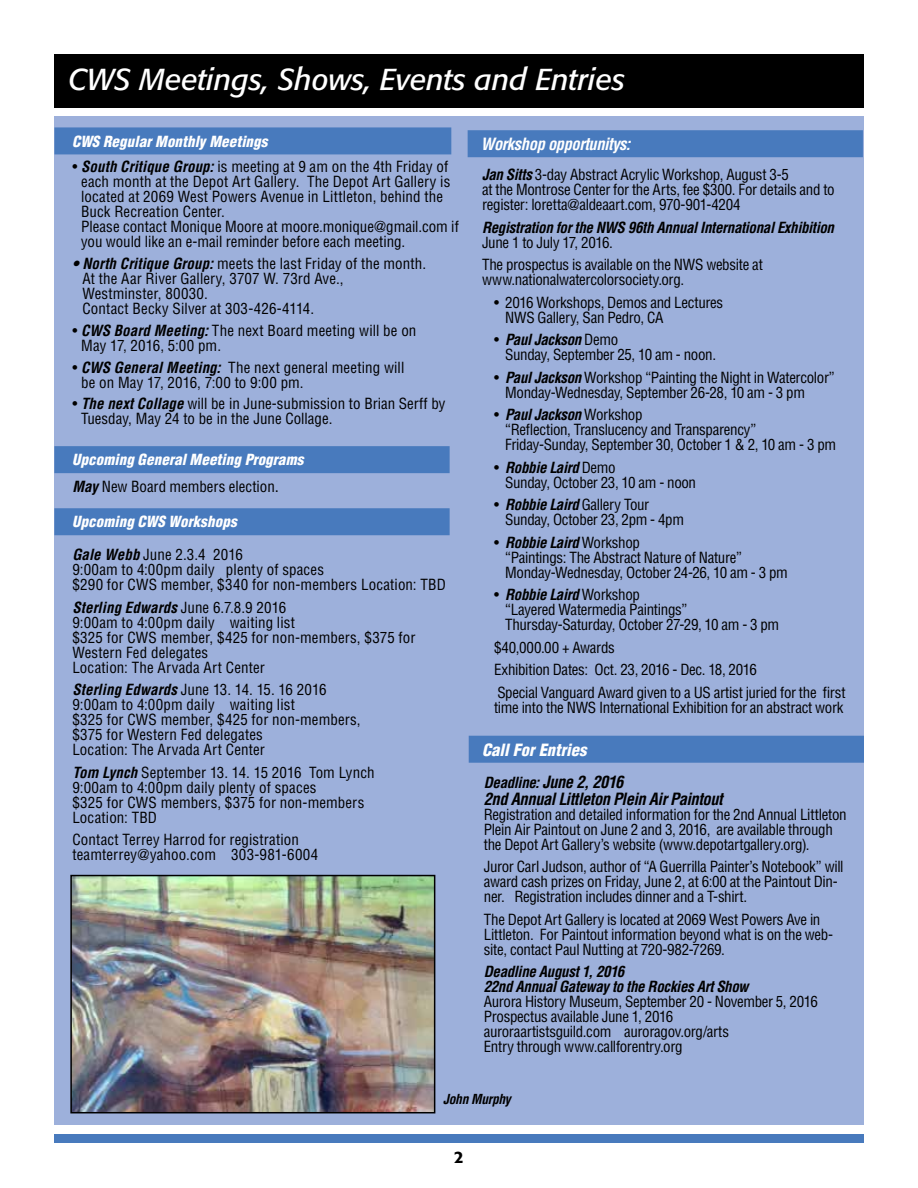
<style>
.page{position:relative;width:918px;height:1188px;background:#fff}
.page>*{position:absolute;margin:0;border:0;box-sizing:border-box;transform-origin:0 0}
.t1{font:italic 30px "Formata";color:#fff}
.t2{font:italic 700 condensed 16.5px/16.5px "Helvetica";letter-spacing:-.03em;color:#000}
.t3{font:italic 700 condensed 16.5px "Helvetica";letter-spacing:-.025em;color:#fff}
.t4{font:italic 900 condensed 16.5px "Helvetica";color:#fff}
.t5{font:500 16.5px "Formata";color:#000}
.t6{font:condensed 15px/15px "Helvetica";letter-spacing:-.015em;color:#000}
.t7{font:condensed 15px/15px "Helvetica";letter-spacing:.01em;color:#000}
.t8{font:condensed 15px/15px "Helvetica";letter-spacing:.005em;color:#000}
.t9{font:italic 700 condensed 15px/15px "Helvetica";letter-spacing:-.025em;color:#000}
.t10{font:italic 900 condensed 15px "Helvetica";letter-spacing:.005em;color:#fff}
.t11{font:italic 700 condensed 13.5px "Helvetica";letter-spacing:-.02em;color:#000}
.s1{font-weight:700;font-style:italic}
.s2{font-size:16.5px}
.s3{font-size:15px}
</style>
<div class="page">
<div style="left:54px;top:116px;width:810px;height:1009px;background:#9db0db"></div>
<div style="left:54px;top:1134px;width:810px;height:9px;background:#487abd"></div>
<div style="left:54px;top:54px;width:810px;height:54px;background:#000"></div>
<div style="left:54px;top:446px;width:396px;height:27px;background:#487abd"></div>
<div style="left:54px;top:508px;width:396px;height:27px;background:#487abd"></div>
<div style="left:468px;top:130px;width:395px;height:27px;background:#487abd"></div>
<div style="left:469px;top:736px;width:395px;height:27px;background:#487abd"></div>
<div style="left:54px;top:127px;width:397px;height:27px;background:#487abd"></div>
<img style="left:73px;top:878px;width:359px;height:232px">
<div style="left:70px;top:875px;width:365px;height:238px;border:2px solid #000"></div>
<h1 class="t1" style="left:68px;top:62px;width:558px">CWS Meetings, Shows, Events and Entries</h1>
<p class="t10" style="left:72px;top:132px;width:197px">CWS Regular Monthly Meetings</p>
<p class="t3" style="left:481px;top:134px;width:151px">Workshop opportunitys:</p>
<p class="t8" style="left:81px;top:159px;width:379px;text-indent:-9px">• <span class="s1">South Critique Group:</span> is meeting at 9 am on the 4th Friday of each month at the Depot Art Gallery. The Depot Art Gallery is located at 2069 West Powers Avenue in Littleton, behind the Buck Recreation Center.<br>Please contact Monique Moore at moore.monique@gmail.com if you would like an e-mail reminder before each meeting.</p>
<p class="t7" style="left:82px;top:256px;width:345px;text-indent:-10px"><span class="s1">• North Critique Group:</span> meets the last Friday of the month.<br>At the Aar River Gallery, 3707 W. 73rd Ave., Westminster, 80030.<br>Contact Becky Silver at 303-426-4114.</p>
<p class="t7" style="left:81px;top:323px;width:337px;text-indent:-9px">• <span class="s1">CWS Board Meeting:</span> The next Board meeting will be on<br>May 17, 2016, 5:00 pm.</p>
<p class="t7" style="left:81px;top:359px;width:325px;text-indent:-9px">• <span class="s1">CWS General Meeting:</span> The next general meeting will be on May 17, 2016, 7:00 to 9:00 pm.</p>
<p class="t6" style="left:81px;top:396px;width:366px;text-indent:-9px">• <span class="s1">The next Collage</span> will be in June-submission to Brian Serff by<br>Tuesday, May 24 to be in the June Collage.</p>
<p class="t6" style="left:482px;top:167px;width:354px"><span class="s1">Jan Sitts</span> 3-day Abstract Acrylic Workshop, August 3-5<br>at the Montrose Center for the Arts, fee $300. For details and to register: loretta@aldeaart.com, 970-901-4204</p>
<p class="t9" style="left:482px;top:220px;width:354px">Registration for the NWS 96th Annual International Exhibition</p>
<p class="t6" style="left:482px;top:231px;width:282px;line-height:22.5px">June 1 to July 17, 2016.<br>The prospectus is available on the NWS website at</p>
<p class="t6" style="left:482px;top:272px;width:204px">www.nationalwatercolorsociety.org.</p>
<p class="t6" style="left:505px;top:295px;width:220px;text-indent:-11px">• 2016 Workshops, Demos and Lectures<br>NWS Gallery, San Pedro, CA</p>
<p class="t6" style="left:505px;top:332px;width:212px;text-indent:-11px">• <span class="s1">Paul Jackson</span> Demo<br>Sunday, September 25, 10 am - noon.</p>
<p class="t6" style="left:505px;top:370px;width:331px;text-indent:-11px">• <span class="s1">Paul Jackson</span> Workshop “Painting the Night in Watercolor”<br>Monday-Wednesday, September 26-28, 10 am - 3 pm</p>
<p class="t6" style="left:505px;top:407px;width:332px;text-indent:-11px">• <span class="s1">Paul Jackson</span> Workshop<br>“Reflection, Translucency and Transparency”<br>Friday-Sunday, September 30, October 1 &amp; 2, 10 am - 3 pm</p>
<p class="t6" style="left:505px;top:460px;width:192px;text-indent:-11px">• <span class="s1">Robbie Laird</span> Demo<br>Sunday, October 23, 10 am - noon</p>
<p class="t6" style="left:505px;top:497px;width:180px;text-indent:-11px">• <span class="s1">Robbie Laird</span> Gallery Tour<br>Sunday, October 23, 2pm - 4pm</p>
<p class="t6" style="left:505px;top:535px;width:284px;text-indent:-11px">• <span class="s1">Robbie Laird</span> Workshop<br>“Paintings: The Abstract Nature of Nature”<br>Monday-Wednesday, October 24-26, 10 am - 3 pm</p>
<p class="t6" style="left:505px;top:587px;width:276px;text-indent:-11px">• <span class="s1">Robbie Laird</span> Workshop<br>“Layered Watermedia Paintings”<br>Thursday-Saturday, October 27-29, 10 am - 3 pm</p>
<p class="t6" style="left:494px;top:636px;width:353px;line-height:22.5px">$40,000.00 + Awards<br>Exhibition Dates: Oct. 23, 2016 - Dec. 18, 2016<br>Special Vanguard Award given to a US artist juried for the first</p>
<p class="t6" style="left:494px;top:700px;width:351px">time into the NWS International Exhibition for an abstract work</p>
<p class="t10" style="left:72px;top:450px;width:233px">Upcoming General Meeting Programs</p>
<p class="t6" style="left:72px;top:479px;width:208px"><span class="s1">May</span> New Board members election<span class="s2">.</span></p>
<p class="t10" style="left:72px;top:512px;width:166px">Upcoming CWS Workshops</p>
<p class="t7" style="left:72px;top:547px;width:375px"><span class="s1">Gale Webb</span> June 2.3.4 2016<br>9:00am to 4:00pm daily plenty of spaces<br>$290 for CWS member, $340 for non-members Location: TBD</p>
<p class="t7" style="left:72px;top:599px;width:345px"><span class="s1">Sterling Edwards</span> June 6.7.8.9 2016<br>9:00am to 4:00pm daily waiting list<br>$325 for CWS member, $425 for non-members, $375 for Western Fed delegates<br>Location: The Arvada Art Center</p>
<p class="t7" style="left:72px;top:682px;width:290px"><span class="s1">Sterling Edwards</span> June 13. 14. 15. 16 2016<br>9:00am to 4:00pm daily waiting list<br>$325 for CWS member, $425 for non-members, $375 for Western Fed delegates<br>Location: The Arvada Art Center</p>
<p class="t7" style="left:72px;top:764px;width:304px"><span class="s1">Tom Lynch</span> September 13. 14. 15 2016 Tom Lynch 9:00am to 4:00pm daily plenty of spaces<br>$325 for CWS members, $375 for non-members Location: TBD</p>
<p class="t7" style="left:72px;top:832px;width:247px">Contact Terrey Harrod for registration teamterrey@yahoo.com 303-981-6004</p>
<p class="t4" style="left:482px;top:739px;width:106px">Call For Entries</p>
<p class="t2" style="left:484px;top:774px;width:241px"><span class="s3">Deadline:</span> June 2, 2016<br>2nd Annual Littleton Plein Air Paintout</p>
<p class="t6" style="left:484px;top:807px;width:364px">Registration and detailed information for the 2nd Annual Littleton<br>Plein Air Paintout on June 2 and 3, 2016, are available through the Depot Art Gallery’s website (www.depotartgallery.org).</p>
<p class="t6" style="left:484px;top:859px;width:361px">Juror Carl Judson, author of “A Guerrilla Painter’s Notebook” will award cash prizes on Friday, June 2, at 6:00 at the Paintout Din&shy;ner. Registration includes dinner and a T-shirt.</p>
<p class="t6" style="left:484px;top:912px;width:351px">The Depot Art Gallery is located at 2069 West Powers Ave in<br>Littleton. For Paintout information beyond what is on the web&shy;site, contact Paul Nutting at 720-982-7269.</p>
<p class="t9" style="left:484px;top:964px;width:266px">Deadline August 1, 2016<br>22nd Annual Gateway to the Rockies Art Show</p>
<p class="t6" style="left:484px;top:994px;width:336px">Aurora History Museum, September 20 - November 5, 2016<br>Prospectus available June 1, 2016<br>auroraartistsguild.com auroragov.org/arts<br>Entry through www.callforentry.org</p>
<p class="t11" style="left:443px;top:1091px;width:69px">John Murphy</p>
<p class="t5" style="left:454px;top:1147px;width:11px">2</p>
</div>
